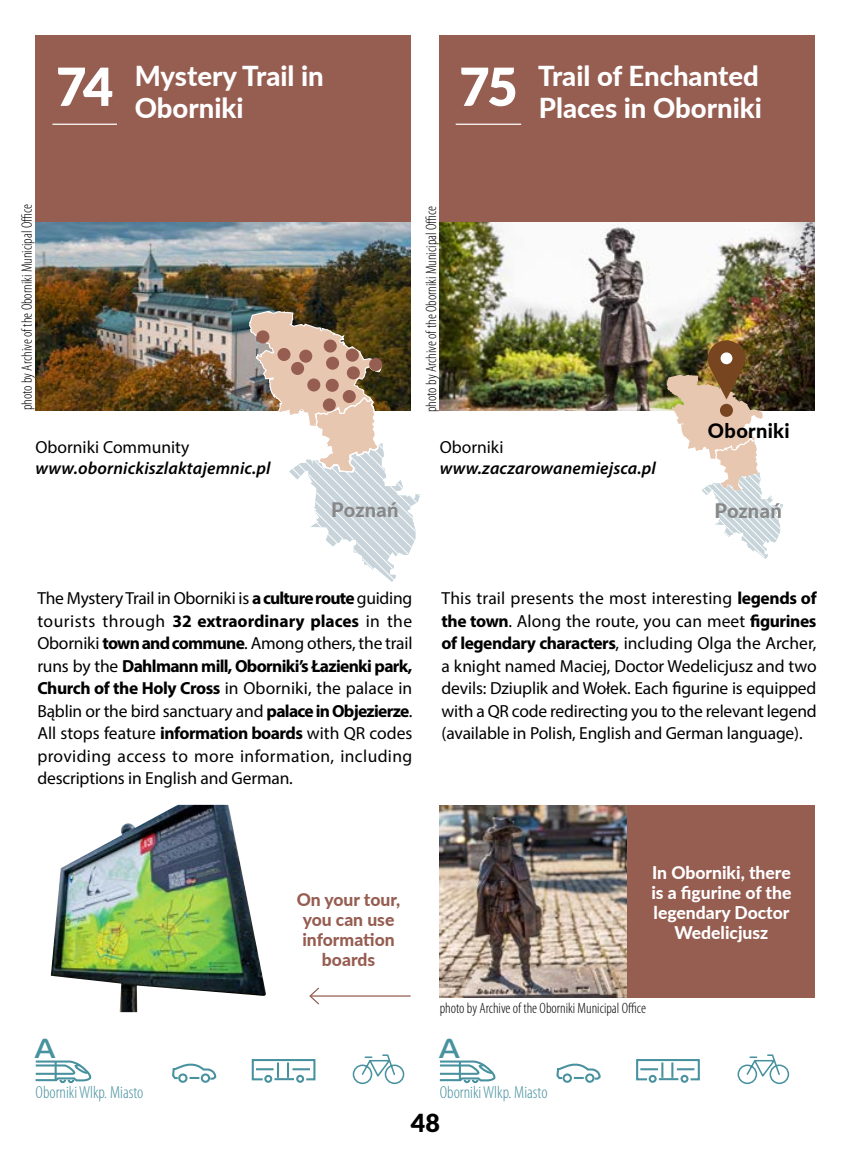
<style>
.page{position:relative;width:851px;height:1170px;background:#fff}
.page>*{position:absolute;margin:0;border:0;box-sizing:border-box;transform-origin:0 0}
.t1{font:800 27.5px/32.5px "Lato";color:#fff}
.t2{font:700 27.5px "Magistral TT";color:#48919f}
.t3{font:900 25px "Lato";color:#000}
.t4{font:800 20px "Lato";letter-spacing:.005em;color:#878787}
.t5{font:800 20px "Lato";letter-spacing:.015em;color:#000}
.t6{font:17.5px/22.5px "Myriad Pro";letter-spacing:-.01em;color:#000;text-align:justify}
.t7{font:800 17.5px/20px "Lato";color:#fff;text-align:center}
.t8{font:italic 600 17.5px "Myriad Pro";letter-spacing:.01em;color:#000}
.t9{font:300 condensed 17.5px "Myriad Pro";color:#48919f}
.t10{font:800 17.5px/20px "Lato";color:#965d51;text-align:center}
.t11{font:300 condensed 15px "Myriad Pro";color:#000}
.s1{font-weight:700}
</style>
<div class="page">
<hr style="left:310px;top:995px;width:100px;height:1px;background:#965d51">
<svg style="left:309px;top:987px;width:11px;height:18px"></svg>
<div style="left:35px;top:35px;width:375px;height:375px;background:#965d51"></div>
<hr style="left:52px;top:124px;width:65px;height:1px;background:#fff">
<img style="left:35px;top:223px;width:375px;height:187px">
<img style="left:51px;top:804px;width:215px;height:208px">
<svg style="left:35px;top:1060px;width:57px;height:24px"></svg>
<svg style="left:172px;top:1063px;width:45px;height:17px"></svg>
<div style="left:178px;top:1073px;width:9px;height:9px;border:2px solid #48919f;border-radius:50%"></div>
<div style="left:201px;top:1073px;width:9px;height:9px;border:2px solid #48919f;border-radius:50%"></div>
<div style="left:264px;top:1074px;width:8px;height:8px;border:2px solid #48919f;border-radius:50%"></div>
<div style="left:296px;top:1074px;width:8px;height:8px;border:2px solid #48919f;border-radius:50%"></div>
<svg style="left:251px;top:1059px;width:65px;height:22px"></svg>
<svg style="left:248px;top:306px;width:172px;height:275px"></svg>
<div style="left:326px;top:356px;width:13px;height:14px;background:#965d51;border-radius:50%"></div>
<div style="left:343px;top:390px;width:13px;height:13px;background:#965d51;border-radius:50%"></div>
<div style="left:323px;top:398px;width:13px;height:13px;background:#965d51;border-radius:50%"></div>
<div style="left:307px;top:378px;width:13px;height:13px;background:#965d51;border-radius:50%"></div>
<div style="left:326px;top:379px;width:13px;height:13px;background:#965d51;border-radius:50%"></div>
<div style="left:347px;top:366px;width:13px;height:13px;background:#965d51;border-radius:50%"></div>
<div style="left:346px;top:348px;width:13px;height:13px;background:#965d51;border-radius:50%"></div>
<div style="left:369px;top:358px;width:13px;height:13px;background:#965d51;border-radius:50%"></div>
<div style="left:277px;top:348px;width:13px;height:13px;background:#965d51;border-radius:50%"></div>
<div style="left:299px;top:349px;width:13px;height:13px;background:#965d51;border-radius:50%"></div>
<div style="left:291px;top:362px;width:13px;height:13px;background:#965d51;border-radius:50%"></div>
<div style="left:256px;top:330px;width:13px;height:13px;background:#965d51;border-radius:50%"></div>
<div style="left:323px;top:339px;width:14px;height:13px;background:#965d51;border-radius:50%"></div>
<div style="left:439px;top:35px;width:375px;height:375px;background:#965d51"></div>
<hr style="left:455px;top:124px;width:66px;height:1px;background:#fff">
<img style="left:439px;top:223px;width:375px;height:187px">
<img style="left:439px;top:805px;width:188px;height:192px">
<div style="left:627px;top:805px;width:188px;height:192px;background:#965d51"></div>
<svg style="left:439px;top:1060px;width:57px;height:24px"></svg>
<svg style="left:556px;top:1063px;width:45px;height:17px"></svg>
<div style="left:562px;top:1073px;width:10px;height:9px;border:2px solid #48919f;border-radius:50%"></div>
<div style="left:585px;top:1073px;width:9px;height:9px;border:2px solid #48919f;border-radius:50%"></div>
<div style="left:648px;top:1074px;width:8px;height:8px;border:2px solid #48919f;border-radius:50%"></div>
<div style="left:680px;top:1074px;width:8px;height:8px;border:2px solid #48919f;border-radius:50%"></div>
<svg style="left:636px;top:1059px;width:64px;height:22px"></svg>
<svg style="left:352px;top:1054px;width:53px;height:30px"></svg>
<svg style="left:737px;top:1054px;width:52px;height:30px"></svg>
<img style="left:666px;top:340px;width:117px;height:218px">
<h1 class="t1" style="left:56px;top:58px;width:269px;text-indent:79px">Mystery Trail in<br><sup>74</sup> Oborniki</h1>
<h1 class="t1" style="left:459px;top:58px;width:304px;text-align:right">Trail of Enchanted<br><sup>75</sup> Places in Oborniki</h1>
<p class="t11" style="left:18px;top:410px;width:208px;rotate:-90deg">photo by Archive of the Oborniki Municipal Office</p>
<p class="t6" style="left:35px;top:435px;width:155px">Oborniki Community</p>
<p class="t8" style="left:35px;top:457px;width:236px">www.obornickiszlaktajemnic.pl</p>
<p class="t4" style="left:331px;top:494px;width:69px">Poznań</p>
<p class="t11" style="left:422px;top:412px;width:208px;rotate:-90deg">photo by Archive of the Oborniki Municipal Office</p>
<p class="t6" style="left:439px;top:435px;width:65px">Oborniki</p>
<p class="t8" style="left:439px;top:457px;width:218px">www.zaczarowanemiejsca.pl</p>
<p class="t5" style="left:707px;top:416px;width:83px">Oborniki</p>
<p class="t4" style="left:714px;top:495px;width:57px">Pozna</p>
<p class="t6" style="left:37px;top:586px;width:376px">The Mystery Trail in Oborniki is <span class="s1">a culture route</span> guiding tourists through <span class="s1">32 extraordinary places</span> in the Oborniki <span class="s1">town and commune</span>. Among others, the trail runs by the <span class="s1">Dahlmann mill, Oborniki’s Łazienki park, Church of the Holy Cross</span> in Oborniki, the palace in Bąblin or the bird sanctuary and <span class="s1">palace in Objezierze</span>.<br>All stops feature <span class="s1">information boards</span> with QR codes providing access to more information, including descriptions in English and German.</p>
<p class="t6" style="left:441px;top:586px;width:376px">This trail presents the most interesting <span class="s1">legends of the town</span>. Along the route, you can meet <span class="s1">figurines of legendary characters</span>, including Olga the Archer, a knight named Maciej, Doctor Wedelicjusz and two devils: Dziuplik and Wołek. Each figurine is equipped with a QR code redirecting you to the relevant legend (available in Polish, English and German language).</p>
<h1 class="t2" style="left:36px;top:1030px;width:21px">A</h1>
<p class="t9" style="left:36px;top:1081px;width:109px">Oborniki Wlkp. Miasto</p>
<p class="t10" style="left:296px;top:888px;width:105px">On your tour, you can use information boards</p>
<p class="t7" style="left:651px;top:861px;width:142px">In Oborniki, there is a figurine of the legendary Doctor<br>Wedelicjusz</p>
<p class="t11" style="left:439px;top:999px;width:208px">photo by Archive of the Oborniki Municipal Office</p>
<h1 class="t2" style="left:440px;top:1030px;width:21px">A</h1>
<p class="t9" style="left:440px;top:1081px;width:109px">Oborniki Wlkp. Miasto</p>
<h2 class="t3" style="left:411px;top:1103px;width:31px">48</h2>
</div>
